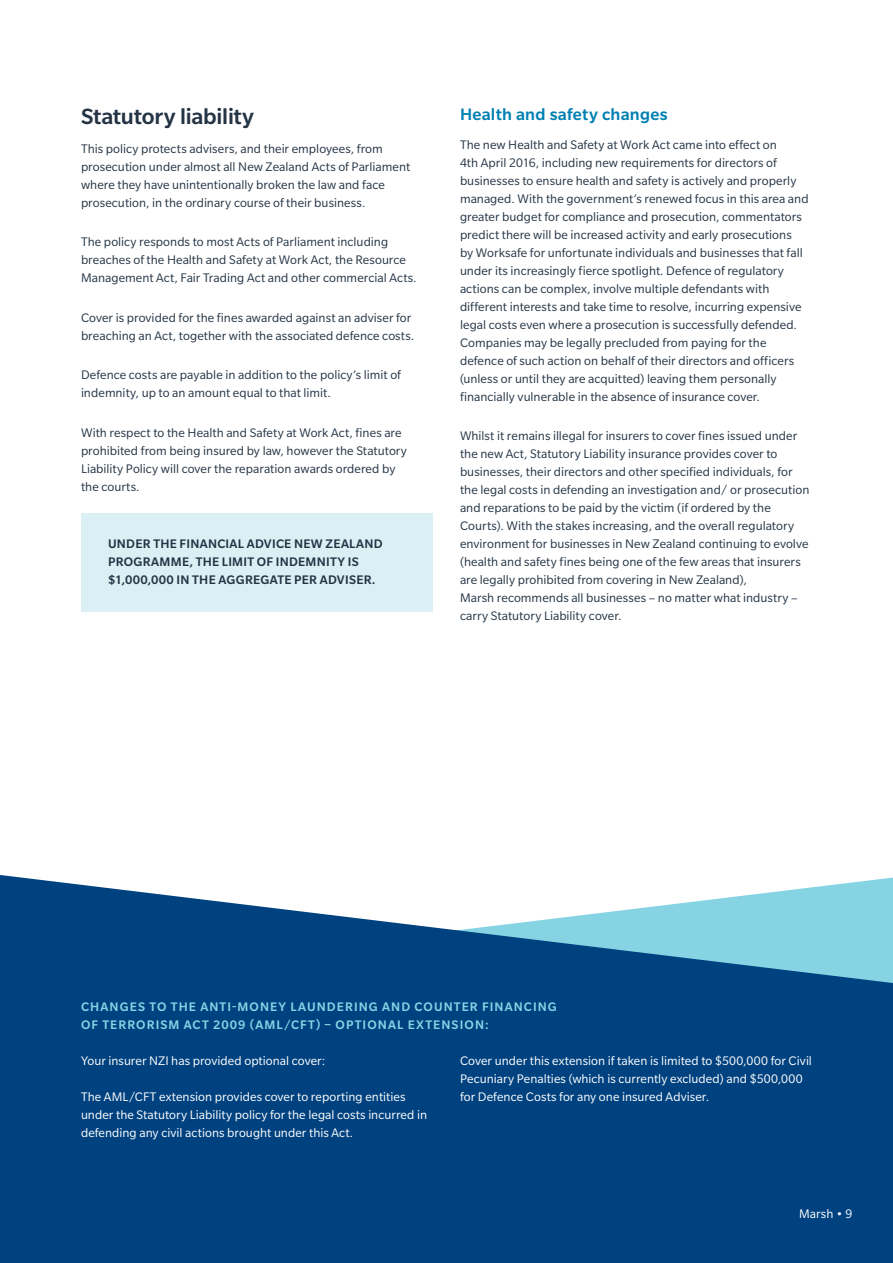
<style>
.page{position:relative;width:893px;height:1263px;background:#fff}
.page>*{position:absolute;margin:0;border:0;box-sizing:border-box;transform-origin:0 0}
.t1{font:500 24px "Slate Pro";letter-spacing:-.01em;color:#243444}
.t2{font:500 18px "Slate Pro";letter-spacing:.015em;color:#0080b2}
.t3{font:13.5px/18px "Slate Pro";letter-spacing:.005em;color:#243444}
.t4{font:13.5px/18px "Slate Pro";letter-spacing:.005em;color:#fff}
.t5{font:500 13.5px/18px "Slate Pro";letter-spacing:.02em;color:#243444}
.t6{font:500 13.5px/18px "Slate Pro";letter-spacing:.08em;color:#86d3e4}
</style>
<div class="page">
<div style="left:81px;top:513px;width:352px;height:98px;background:#daf0f5"></div>
<svg style="left:0;top:875px;width:893px;height:388px;background:#1b598f"></svg>
<h1 class="t1" style="left:81px;top:103px;width:175px">Statutory liability</h1>
<p class="t3" style="left:81px;top:139px;width:331px">This policy protects advisers, and their employees, from prosecution under almost all New Zealand Acts of Parliament where they have unintentionally broken the law and face prosecution, in the ordinary course of their business.</p>
<p class="t3" style="left:81px;top:233px;width:335px">The policy responds to most Acts of Parliament including breaches of the Health and Safety at Work Act, the Resource<br>Management Act, Fair Trading Act and other commercial Acts.</p>
<p class="t3" style="left:81px;top:308px;width:333px">Cover is provided for the fines awarded against an adviser for breaching an Act, together with the associated defence costs.</p>
<p class="t3" style="left:81px;top:366px;width:321px">Defence costs are payable in addition to the policy’s limit of indemnity, up to an amount equal to that limit.</p>
<p class="t3" style="left:81px;top:424px;width:327px">With respect to the Health and Safety at Work Act, fines are prohibited from being insured by law, however the Statutory Liability Policy will cover the reparation awards ordered by the courts.</p>
<p class="t5" style="left:108px;top:535px;width:276px">UNDER THE FINANCIAL ADVICE NEW ZEALAND<br>PROGRAMME, THE LIMIT OF INDEMNITY IS $1,000,000 IN THE AGGREGATE PER ADVISER.</p>
<h2 class="t2" style="left:460px;top:104px;width:209px">Health and safety changes</h2>
<p class="t3" style="left:460px;top:135px;width:350px">The new Health and Safety at Work Act came into effect on<br>4th April 2016, including new requirements for directors of businesses to ensure health and safety is actively and properly managed. With the government’s renewed focus in this area and greater budget for compliance and prosecution, commentators predict there will be increased activity and early prosecutions<br>by Worksafe for unfortunate individuals and businesses that fall under its increasingly fierce spotlight. Defence of regulatory actions can be complex, involve multiple defendants with different interests and take time to resolve, incurring expensive legal costs even where a prosecution is successfully defended.<br>Companies may be legally precluded from paying for the defence of such action on behalf of their directors and officers (unless or until they are acquitted) leaving them personally financially vulnerable in the absence of insurance cover.</p>
<p class="t3" style="left:460px;top:427px;width:351px">Whilst it remains illegal for insurers to cover fines issued under the new Act, Statutory Liability insurance provides cover to businesses, their directors and other specified individuals, for the legal costs in defending an investigation and/ or prosecution and reparations to be paid by the victim (if ordered by the Courts). With the stakes increasing, and the overall regulatory environment for businesses in New Zealand continuing to evolve (health and safety fines being one of the few areas that insurers are legally prohibited from covering in New Zealand),<br>Marsh recommends all businesses – no matter what industry – carry Statutory Liability cover.</p>
<p class="t6" style="left:81px;top:997px;width:477px">CHANGES TO THE ANTI-MONEY LAUNDERING AND COUNTER FINANCING<br>OF TERRORISM ACT 2009 (AML/CFT) – OPTIONAL EXTENSION:</p>
<p class="t4" style="left:81px;top:1051px;width:246px">Your insurer NZI has provided optional cover:</p>
<p class="t4" style="left:81px;top:1088px;width:348px">The AML/CFT extension provides cover to reporting entities under the Statutory Liability policy for the legal costs incurred in defending any civil actions brought under this Act.</p>
<p class="t4" style="left:460px;top:1051px;width:353px">Cover under this extension if taken is limited to $500,000 for Civil<br>Pecuniary Penalties (which is currently excluded) and $500,000 for Defence Costs for any one insured Adviser.</p>
<p class="t4" style="left:799px;top:1204px;width:55px">Marsh • 9</p>
</div>
